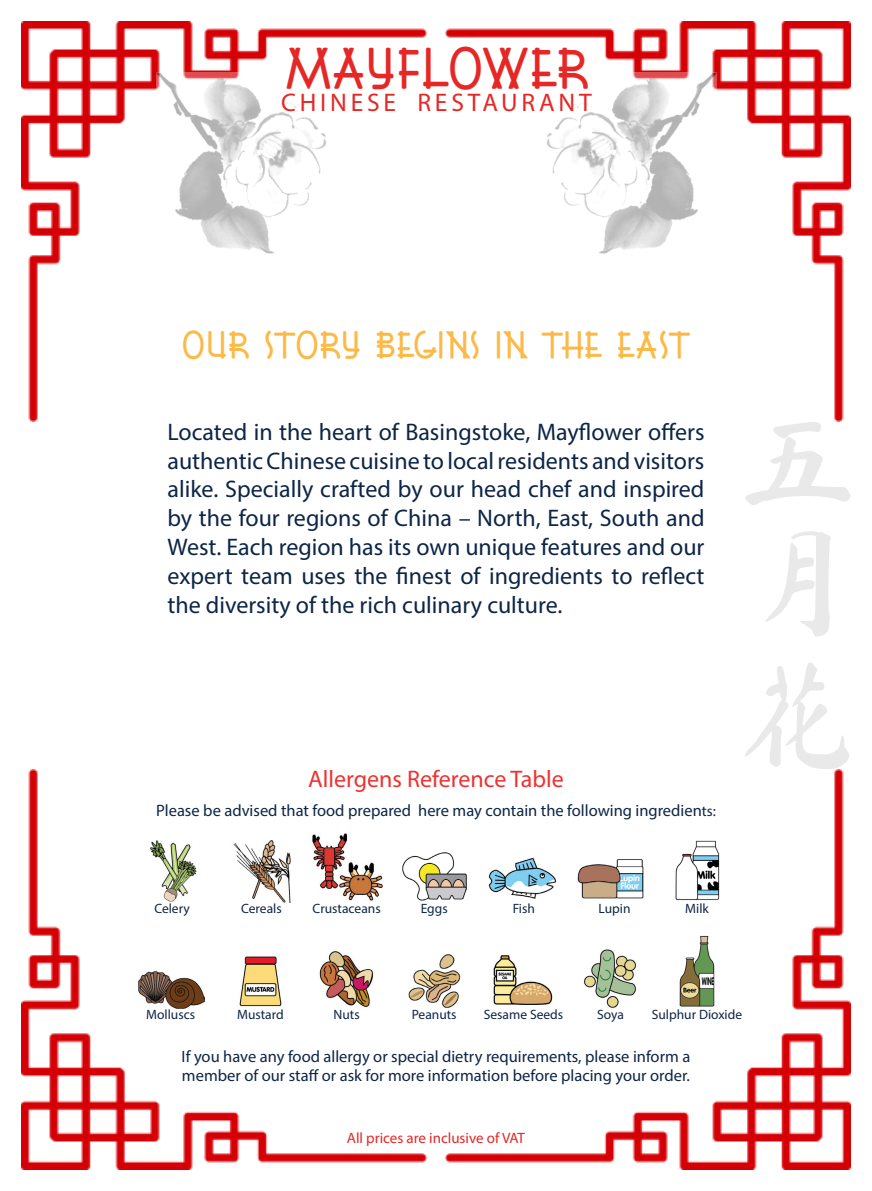
<style>
.page{position:relative;width:872px;height:1191px;background:#fff}
.page>*{position:absolute;margin:0;border:0;box-sizing:border-box;transform-origin:0 0}
.t1{font:45px "Font Shui";color:#e52725}
.t2{font:30px "Font Shui";color:#fbb947}
.t3{font:25.5px "Myriad Pro";letter-spacing:.15em;color:#e52725}
.t4{font:24px/28.8px "Myriad Pro";color:#0d2546;text-align:justify}
.t5{font:24px "Myriad Pro";color:#ee3231}
.t6{font:16.5px/19.8px "Myriad Pro";color:#0d2546}
.t7{font:15px "Myriad Pro";color:#e52725}
.t8{font:13.5px "Myriad Pro";color:#0d2546}
.s1{font-size:15px}
</style>
<div class="page">
<img style="left:21px;top:21px;width:405px;height:401px">
<img style="left:445px;top:21px;width:405px;height:401px">
<img style="left:445px;top:769px;width:405px;height:400px">
<img style="left:21px;top:769px;width:405px;height:400px">
<img style="left:156px;top:72px;width:171px;height:181px">
<img style="left:546px;top:72px;width:170px;height:181px">
<svg style="left:745px;top:422px;width:105px;height:83px"></svg>
<svg style="left:765px;top:531px;width:65px;height:105px"></svg>
<svg style="left:745px;top:663px;width:104px;height:106px"></svg>
<img style="left:148px;top:840px;width:48px;height:62px">
<img style="left:232px;top:840px;width:59px;height:62px">
<img style="left:310px;top:833px;width:73px;height:69px">
<img style="left:400px;top:841px;width:68px;height:61px">
<img style="left:488px;top:845px;width:68px;height:57px">
<img style="left:577px;top:850px;width:67px;height:52px">
<img style="left:665px;top:840px;width:63px;height:62px">
<img style="left:138px;top:971px;width:67px;height:37px">
<img style="left:234px;top:955px;width:53px;height:53px">
<img style="left:318px;top:951px;width:58px;height:57px">
<img style="left:408px;top:953px;width:52px;height:55px">
<img style="left:487px;top:951px;width:70px;height:57px">
<img style="left:582px;top:949px;width:56px;height:59px">
<img style="left:675px;top:935px;width:43px;height:73px">
<h1 class="t1" style="left:284px;top:37px;width:307px">MAYFLOWER</h1>
<p class="t3" style="left:281px;top:87px;width:312px">CHINESE RESTAURANT</p>
<p class="t2" style="left:181px;top:324px;width:511px">OUR STORY BEGINS IN THE EAST</p>
<p class="t4" style="left:167px;top:417px;width:538px">Located in the heart of Basingstoke, Mayflower offers authentic Chinese cuisine to local residents and visitors alike. Specially crafted by our head chef and inspired by the four regions of China – North, East, South and West. Each region has its own unique features and our expert team uses the finest of ingredients to reflect the diversity of the rich culinary culture.</p>
<p class="t5" style="left:308px;top:764px;width:257px">Allergens Reference Table</p>
<p class="t6" style="left:156px;top:800px;width:561px">Please be advised that food prepared here may contain the following ingredien<span class="s1">ts:</span></p>
<p class="t8" style="left:154px;top:899px;width:37px">Celery</p>
<p class="t8" style="left:241px;top:899px;width:42px">Cereals</p>
<p class="t8" style="left:313px;top:899px;width:70px">Crustaceans</p>
<p class="t8" style="left:421px;top:899px;width:28px">Eggs</p>
<p class="t8" style="left:513px;top:899px;width:24px">Fish</p>
<p class="t8" style="left:598px;top:899px;width:33px">Lupin</p>
<p class="t8" style="left:685px;top:899px;width:25px">Milk</p>
<p class="t8" style="left:146px;top:1006px;width:50px">Molluscs</p>
<p class="t8" style="left:237px;top:1006px;width:48px">Mustard</p>
<p class="t8" style="left:333px;top:1006px;width:28px">Nuts</p>
<p class="t8" style="left:412px;top:1006px;width:46px">Peanuts</p>
<p class="t8" style="left:484px;top:1006px;width:81px">Sesame Seeds</p>
<p class="t8" style="left:597px;top:1006px;width:28px">Soya</p>
<p class="t8" style="left:652px;top:1006px;width:92px">Sulphur Dioxide</p>
<p class="t6" style="left:182px;top:1046px;width:510px">If you have any food allergy or special dietry requirements, please inform a member of our staff or ask for more information before placing your order.</p>
<p class="t7" style="left:347px;top:1128px;width:180px">All prices are inclusive of VAT</p>
</div>
